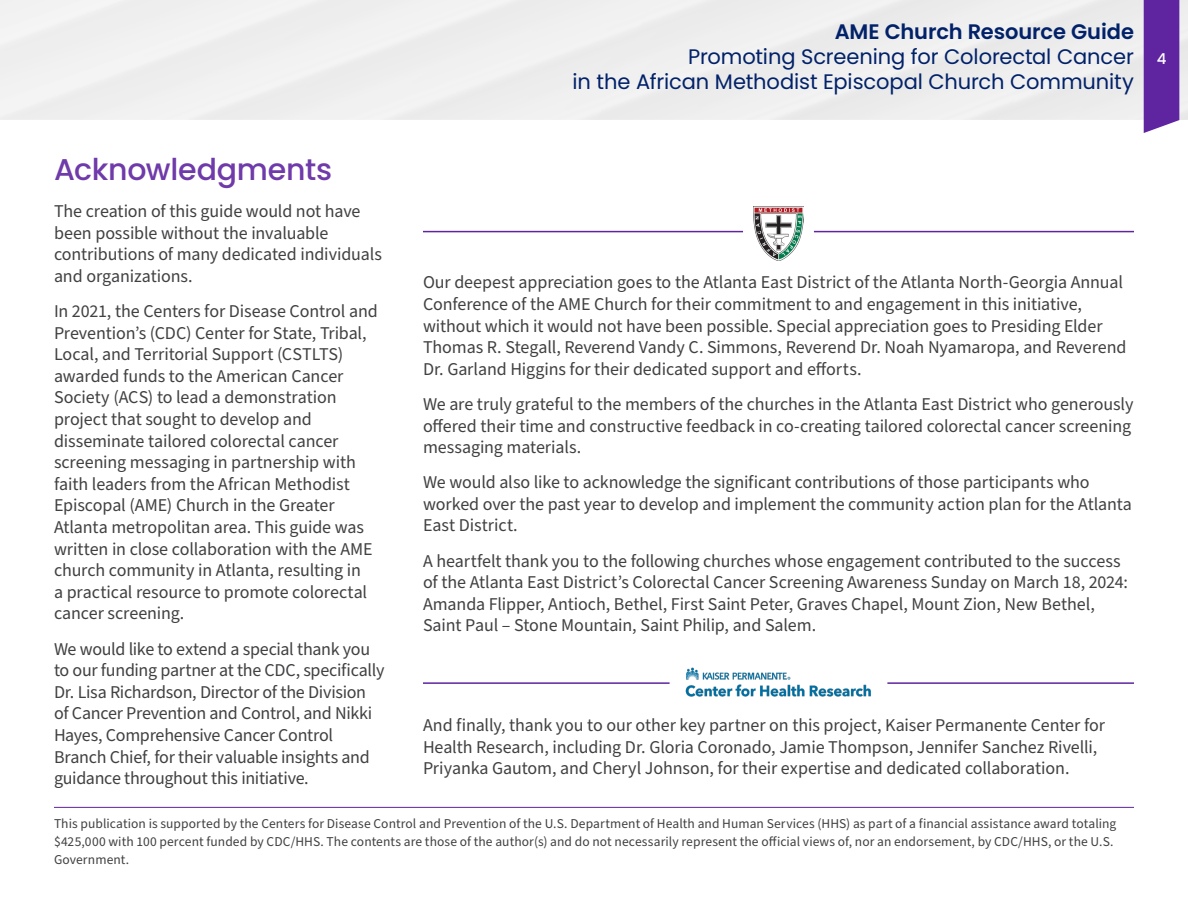
<style>
.page{position:relative;width:1188px;height:918px;background:#fff}
.page>*{position:absolute;margin:0;border:0;box-sizing:border-box;transform-origin:0 0}
.Heading_1{font:500 30px "Poppins";letter-spacing:-.005em;color:#6f3aa9}
.t1{font:21px/25.2px "Poppins";letter-spacing:-.005em;color:#012169;text-align:right}
.t2{font:600 21px "Poppins";letter-spacing:-.005em;color:#012169}
.Body_Text{font:18px/21.6px "Source Sans Pro";letter-spacing:-.005em;color:#414042}
.t3{font:500 15px "Poppins";color:#fff}
.Footnote{font:13.5px/18px "Source Sans Pro";letter-spacing:.005em;color:#414042}
</style>
<div class="page">
<hr style="left:423px;top:231px;width:320px;height:1px;background:#5f249f">
<hr style="left:423px;top:682px;width:247px;height:2px;background:#5f249f">
<hr style="left:887px;top:682px;width:247px;height:2px;background:#5f249f">
<hr style="left:814px;top:231px;width:320px;height:1px;background:#5f249f">
<hr style="left:54px;top:807px;width:1080px;height:1px;background:#5f249f">
<img style="left:754px;top:206px;width:49px;height:54px">
<img style="left:685px;top:667px;width:186px;height:30px">
<div style="left:1005px;top:0;width:183px;height:120px;background:#ededed"></div>
<div style="left:189px;top:0;width:408px;height:120px;background:#f0f0f0"></div>
<div style="left:597px;top:0;width:400px;height:120px;background:#eee"></div>
<div style="left:0;top:44px;width:148px;height:76px;background:#f0f0f0"></div>
<div style="left:1144px;top:0;width:35px;height:133px;background:#5f249f"></div>
<p class="Heading_1" style="left:54px;top:152px;width:280px">Acknowledgments</p>
<p class="Body_Text" style="left:54px;top:201px;width:329px">The creation of this guide would not have been possible without the invaluable contributions of many dedicated individuals and organizations.</p>
<p class="Body_Text" style="left:54px;top:301px;width:325px">In 2021, the Centers for Disease Control and Prevention’s (CDC) Center for State, Tribal, Local, and Territorial Support (CSTLTS) awarded funds to the American Cancer Society (ACS) to lead a demonstration project that sought to develop and disseminate tailored colorectal cancer screening messaging in partnership with faith leaders from the African Methodist Episcopal (AME) Church in the Greater Atlanta metropolitan area. This guide was written in close collaboration with the AME church community in Atlanta, resulting in<br>a practical resource to promote colorectal cancer screening.</p>
<p class="Body_Text" style="left:54px;top:638px;width:332px">We would like to extend a special thank you to our funding partner at the CDC, specifically Dr. Lisa Richardson, Director of the Division of Cancer Prevention and Control, and Nikki Hayes, Comprehensive Cancer Control Branch Chief, for their valuable insights and guidance throughout this initiative.</p>
<p class="t2" style="left:835px;top:19px;width:301px">AME Church Resource Guide</p>
<p class="t1" style="left:573px;top:44px;width:563px">Promoting Screening for Colorectal Cancer<br>in the African Methodist Episcopal Church Community</p>
<p class="t3" style="left:1157px;top:50px;width:11px">4</p>
<p class="Body_Text" style="left:423px;top:272px;width:705px">Our deepest appreciation goes to the Atlanta East District of the Atlanta North-Georgia Annual Conference of the AME Church for their commitment to and engagement in this initiative, without which it would not have been possible. Special appreciation goes to Presiding Elder Thomas R. Stegall, Reverend Vandy C. Simmons, Reverend Dr. Noah Nyamaropa, and Reverend Dr. Garland Higgins for their dedicated support and efforts.</p>
<p class="Body_Text" style="left:423px;top:394px;width:712px">We are truly grateful to the members of the churches in the Atlanta East District who generously offered their time and constructive feedback in co-creating tailored colorectal cancer screening messaging materials.</p>
<p class="Body_Text" style="left:423px;top:472px;width:710px">We would also like to acknowledge the significant contributions of those participants who worked over the past year to develop and implement the community action plan for the Atlanta<br>East District.</p>
<p class="Body_Text" style="left:423px;top:550px;width:707px">A heartfelt thank you to the following churches whose engagement contributed to the success of the Atlanta East District’s Colorectal Cancer Screening Awareness Sunday on March 18, 2024:<br>Amanda Flipper, Antioch, Bethel, First Saint Peter, Graves Chapel, Mount Zion, New Bethel, Saint Paul – Stone Mountain, Saint Philip, and Salem.</p>
<p class="Body_Text" style="left:423px;top:715px;width:684px">And finally, thank you to our other key partner on this project, Kaiser Permanente Center for<br>Health Research, including Dr. Gloria Coronado, Jamie Thompson, Jennifer Sanchez Rivelli,<br>Priyanka Gautom, and Cheryl Johnson, for their expertise and dedicated collaboration.</p>
<p class="Footnote" style="left:54px;top:815px;width:1064px">This publication is supported by the Centers for Disease Control and Prevention of the U.S. Department of Health and Human Services (HHS) as part of a financial assistance award totaling $425,000 with 100 percent funded by CDC/HHS. The contents are those of the author(s) and do not necessarily represent the official views of, nor an endorsement, by CDC/HHS, or the U.S.<br>Government.</p>
</div>
